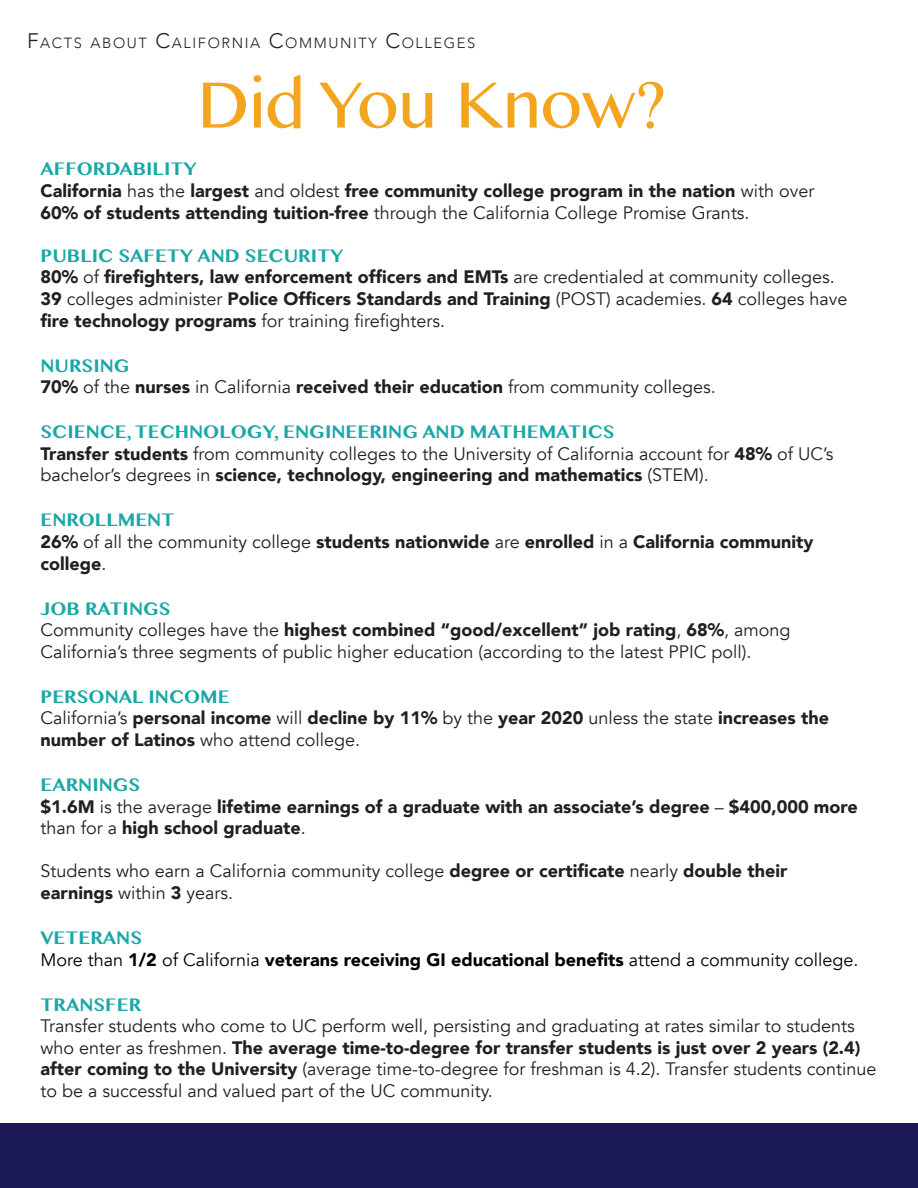
<style>
.page{position:relative;width:918px;height:1188px;background:#fff}
.page>*{position:absolute;margin:0;border:0;box-sizing:border-box;transform-origin:0 0}
.t1{font:66px "Lao MN";color:#f2a51d}
.t2{font:18px/21.6px "Avenir";color:#231f20}
.t3{font:900 18px/21.6px "Avenir";color:#231f20}
.t4{font:700 18px "Lao MN";color:#1aa8a7}
.t5{font:18px "Avenir";color:#000}
.t6{font:300 14.7px "Avenir";letter-spacing:.105em;color:#231f20}
.s1{font-size:21px}
.s2{font-weight:400}
.s3{font-weight:900}
.s4{color:#1c1a56}
</style>
<div class="page">
<div style="left:0;top:1123px;width:918px;height:65px;background:#1c1a56"></div>
<p class="t6" style="left:27px;top:34px;width:450px"><span class="s1">F</span>ACTS ABOUT <span class="s1">C</span>ALIFORNIA <span class="s1">C</span>OMMUNITY <span class="s1">C</span>OLLEGES</p>
<h1 class="t1" style="left:198px;top:60px;width:471px">Did You Know?</h1>
<p class="t4" style="left:40px;top:157px;width:158px">AFFORDABILITY</p>
<p class="t3" style="left:40px;top:179px;width:775px">California <span class="s2">has the</span> largest <span class="s2">and oldest</span> free community college program in the nation <span class="s2">with over<br></span>60% of students attending tuition-free <span class="s2">through the California College Promise Grants.</span></p>
<p class="t4" style="left:40px;top:243px;width:305px">PUBLIC SAFETY AND SECURITY</p>
<p class="t2" style="left:40px;top:267px;width:809px"><span class="s3">80%</span> of <span class="s3">firefighters, law enforcement officers and EMTs</span> are credentialed at community colleges.<br><span class="s3">39</span> colleges administer <span class="s3">Police Officers Standards and Training</span> (POST) academies. <span class="s3">64</span> colleges have <span class="s3">fire technology programs</span> for training firefighters<span class="s4">.</span></p>
<p class="t4" style="left:40px;top:353px;width:91px">NURSING</p>
<p class="t2" style="left:40px;top:376px;width:677px"><span class="s3">70%</span> of the <span class="s3">nurses</span> in California <span class="s3">received their education</span> from community colleges.</p>
<p class="t4" style="left:40px;top:420px;width:576px">SCIENCE, TECHNOLOGY, ENGINEERING AND MATHEMATICS</p>
<p class="t2" style="left:40px;top:443px;width:794px"><span class="s3">Transfer students</span> from community colleges to the University of California account for <span class="s3">48%</span> of UC’s bachelor’s degrees in <span class="s3">science, technology, engineering and mathematics</span> (STEM).</p>
<p class="t4" style="left:40px;top:508px;width:135px">ENROLLMENT</p>
<p class="t3" style="left:40px;top:530px;width:774px">26% <span class="s2">of all the community college</span> students nationwide <span class="s2">are</span> enrolled <span class="s2">in a</span> California community college<span class="s2">.</span></p>
<p class="t4" style="left:40px;top:596px;width:132px">JOB RATINGS</p>
<p class="t2" style="left:40px;top:619px;width:752px">Community colleges have the <span class="s3">highest combined “good/excellent” job rating</span>, <span class="s3">68%</span>, among<br>California’s three segments of public higher education (according to the latest PPIC poll).</p>
<p class="t4" style="left:40px;top:684px;width:191px">PERSONAL INCOME</p>
<p class="t3" style="left:40px;top:707px;width:790px"><span class="s2">California’s</span> personal income <span class="s2">will</span> decline by 11% <span class="s2">by the</span> year 2020 <span class="s2">unless the state</span> increases the number of Latinos <span class="s2">who attend college.</span></p>
<p class="t4" style="left:40px;top:772px;width:101px">EARNINGS</p>
<p class="t3" style="left:40px;top:795px;width:819px">$1.6M <span class="s2">is the average</span> lifetime earnings of a graduate with an associate’s degree <span class="s2">–</span> $400,000 more <span class="s2">than for a</span> high school graduate<span class="s2">.</span></p>
<p class="t2" style="left:40px;top:861px;width:748px">Students who earn a California community college <span class="s3">degree or certificate</span> nearly <span class="s3">double their earnings</span> within <span class="s3">3</span> years.</p>
<p class="t4" style="left:40px;top:925px;width:103px">VETERANS</p>
<p class="t5" style="left:40px;top:949px;width:820px">More than <span class="s3">1/2</span> of California <span class="s3">veterans receiving GI educational benefits</span> attend a community college.</p>
<p class="t4" style="left:40px;top:992px;width:102px">TRANSFER</p>
<p class="t2" style="left:40px;top:1015px;width:837px">Transfer students who come to UC perform well, persisting and graduating at rates similar to students who enter as freshmen. <span class="s3">The average time-to-degree for transfer students is just over 2 years (2.4) after coming to the University</span> (average time-to-degree for freshman is 4.2). Transfer students continue to be a successful and valued part of the UC community.</p>
</div>
